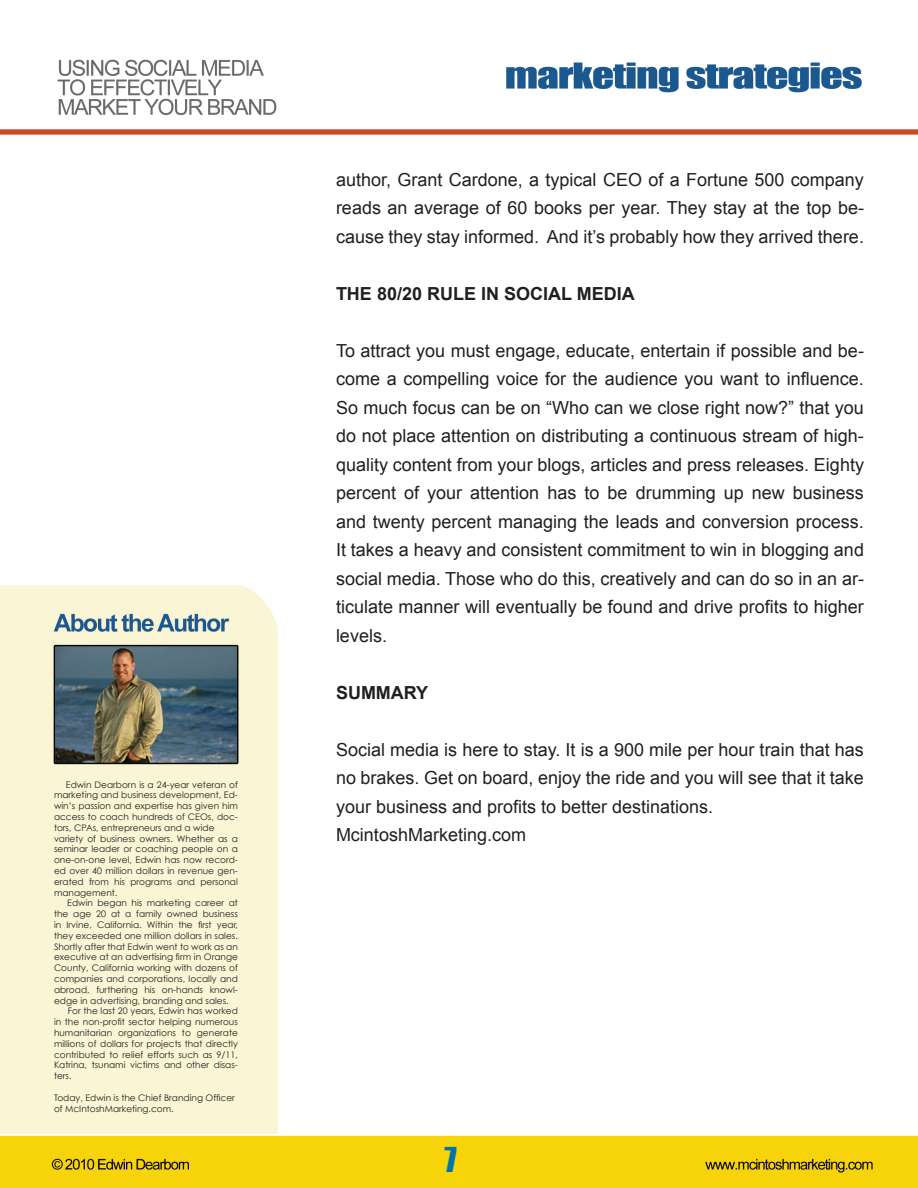
<style>
.page{position:relative;width:918px;height:1188px;background:#fff}
.page>*{position:absolute;margin:0;border:0;box-sizing:border-box;transform-origin:0 0}
.t1{font:31.5px "Impact";color:#0075ac}
.t2{font:18px/28.5px "Arial";color:#231f20;text-align:justify}
.t3{font:700 18px "Arial";color:#231f20}
.t4{font:9px/10.8px "Century Gothic";color:#231f20;text-align:justify}
</style>
<div class="page">
<img style="left:0;top:59px;width:918px;height:1129px">
<img style="left:0;top:182px;width:294px;height:952px">
<p class="t4" style="left:54px;top:779px;width:185px;text-indent:12px">Edwin Dearborn is a 24-year veteran of marketing and business development, Ed&shy;win’s passion and expertise has given him access to coach hundreds of CEOs, doc&shy;tors, CPAs, entrepreneurs and a wide</p>
<p class="t4" style="left:54px;top:833px;width:185px">variety of business owners. Whether as a seminar leader or coaching people on a one-on-one level, Edwin has now record&shy;ed over 40 million dollars in revenue gen&shy;erated from his programs and personal management.</p>
<p class="t4" style="left:54px;top:898px;width:185px;text-indent:13px">Edwin began his marketing career at the age 20 at a family owned business in Irvine, California. Within the first year, they exceeded one million dollars in sales.<br>Shortly after that Edwin went to work as an executive at an advertising firm in Orange County, California working with dozens of companies and corporations, locally and abroad, furthering his on-hands knowl&shy;edge in advertising, branding and sales.</p>
<p class="t4" style="left:54px;top:1006px;width:185px;text-indent:14px">For the last 20 years, Edwin has worked in the non-profit sector helping numerous humanitarian organizations to generate millions of dollars for projects that directly contributed to relief efforts such as 9/11, Katrina, tsunami victims and other disas&shy;ters.</p>
<p class="t4" style="left:54px;top:1092px;width:183px">Today, Edwin is the Chief Branding Officer</p>
<p class="t4" style="left:54px;top:1103px;width:121px">of McIntoshMarketing.com.</p>
<p class="t2" style="left:336px;top:165px;width:530px">author, Grant Cardone, a typical CEO of a Fortune 500 company reads an average of 60 books per year. They stay at the top be&shy;cause they stay informed. And it’s probably how they arrived there.</p>
<p class="t3" style="left:336px;top:281px;width:300px">THE 80/20 RULE IN SOCIAL MEDIA</p>
<p class="t2" style="left:336px;top:336px;width:530px">To attract you must engage, educate, entertain if possible and be&shy;come a compelling voice for the audience you want to influence.<br>So much focus can be on “Who can we close right now?” that you do not place attention on distributing a continuous stream of high&shy;quality content from your blogs, articles and press releases. Eighty percent of your attention has to be drumming up new business and twenty percent managing the leads and conversion process.<br>It takes a heavy and consistent commitment to win in blogging and social media. Those who do this, creatively and can do so in an ar&shy;ticulate manner will eventually be found and drive profits to higher levels.</p>
<p class="t3" style="left:336px;top:680px;width:94px">SUMMARY</p>
<p class="t2" style="left:336px;top:735px;width:529px">Social media is here to stay. It is a 900 mile per hour train that has no brakes. Get on board, enjoy the ride and you will see that it take your business and profits to better destinations.</p>
<p class="t2" style="left:336px;top:821px;width:192px">McintoshMarketing.com</p>
<p class="t1" style="left:445px;top:1140px;width:14px">7</p>
</div>
